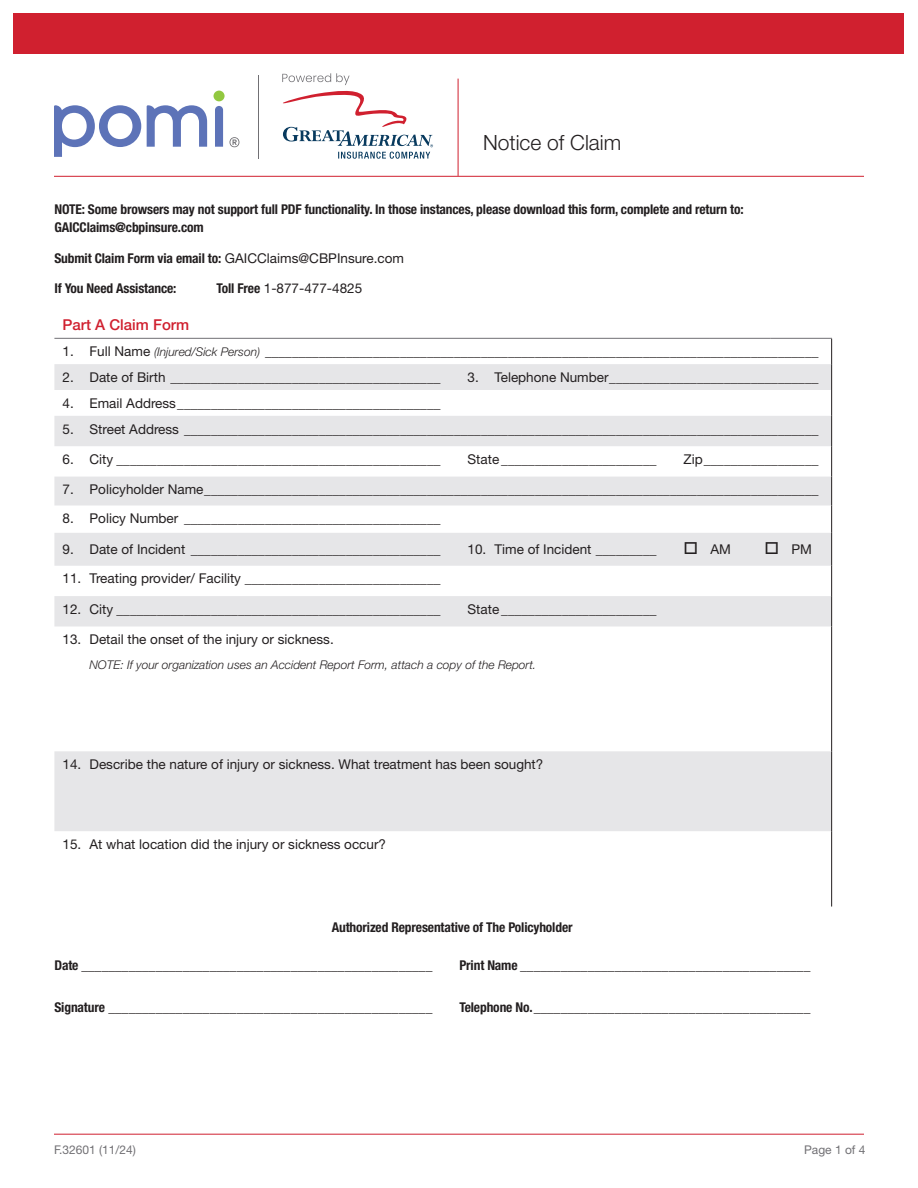
<style>
.page{position:relative;width:918px;height:1188px;background:#fff}
.page>*{position:absolute;margin:0;border:0;box-sizing:border-box;transform-origin:0 0}
.t1{font:300 21px "Helvetica Neue LT Std";color:#231f20}
.t2{font:500 15px "Helvetica Neue LT Std";color:#d0202f}
.t3{font:13.5px "Helvetica Neue LT Std";color:#231f20}
.t4{font:700 condensed 13.5px/18px "Helvetica Neue LT Std";letter-spacing:-.01em;color:#231f20}
.t5{font:italic 300 12px "Helvetica Neue LT Std";color:#231f20}
.t6{font:12px "Helvetica Neue LT Std";color:#717074}
.s1{font-weight:400;font-stretch:normal}
.s2{font-weight:700;font-stretch:condensed}
.s3{font-weight:300;font-style:italic;font-size:12px}
</style>
<div class="page">
<div style="left:14px;top:14px;width:890px;height:40px;background:#d0202f"></div>
<hr style="left:54px;top:1134px;width:810px;height:1px;background:#d0202f">
<hr style="left:54px;top:176px;width:810px;height:1px;background:#d0202f">
<hr style="left:458px;top:79px;width:1px;height:97px;background:#d0202f">
<svg style="left:282px;top:73px;width:151px;height:86px"></svg>
<hr style="left:258px;top:76px;width:1px;height:83px;background:#717074">
<svg style="left:215px;top:106px;width:8px;height:41px"></svg>
<div style="left:214px;top:91px;width:11px;height:10px;background:#92c840;border-radius:50%"></div>
<svg style="left:147px;top:105px;width:60px;height:42px"></svg>
<svg style="left:54px;top:105px;width:87px;height:52px"></svg>
<svg style="left:230px;top:137px;width:9px;height:10px"></svg>
<svg style="left:54px;top:364px;width:777px;height:467px"></svg>
<hr style="left:54px;top:338px;width:656px;height:1px;background:#717074">
<svg style="left:831px;top:339px;width:1px;height:77px"></svg>
<hr style="left:831px;top:416px;width:1px;height:30px;background:#231f20">
<hr style="left:831px;top:533px;width:1px;height:33px;background:#231f20">
<hr style="left:831px;top:566px;width:1px;height:30px;background:#231f20">
<hr style="left:831px;top:596px;width:1px;height:30px;background:#231f20">
<hr style="left:831px;top:626px;width:1px;height:125px;background:#231f20">
<hr style="left:831px;top:751px;width:1px;height:80px;background:#231f20">
<hr style="left:831px;top:831px;width:1px;height:76px;background:#231f20">
<hr style="left:831px;top:446px;width:1px;height:31px;background:#231f20">
<svg style="left:831px;top:477px;width:1px;height:56px"></svg>
<hr style="left:710px;top:338px;width:61px;height:1px;background:#717074">
<hr style="left:771px;top:338px;width:61px;height:1px;background:#717074">
<h1 class="t1" style="left:483px;top:129px;width:140px">Notice of Claim</h1>
<p class="t4" style="left:54px;top:200px;width:691px">NOTE: Some browsers may not support full PDF functionality. In those instances, please download this form, complete and return to:<br>GAICClaims@cbpinsure.com</p>
<p class="t4" style="left:54px;top:249px;width:351px">Submit Claim Form via email to: <span class="s1">GAICClaims@CBPInsure.com</span></p>
<p class="t4" style="left:54px;top:279px;width:124px">If You Need Assistance:</p>
<p class="t3" style="left:216px;top:280px;width:147px"><span class="s2">Toll Free</span> 1-877-477-4825</p>
<p class="t2" style="left:63px;top:316px;width:128px">Part A Claim Form</p>
<p class="t3" style="left:63px;top:343px;width:758px">1. Full Name <span class="s3">(Injured/Sick Person)</span> __________________________________________________________________________________</p>
<p class="t3" style="left:63px;top:369px;width:379px">2. Date of Birth ________________________________________</p>
<p class="t3" style="left:468px;top:369px;width:352px">3. Telephone Number_______________________________</p>
<p class="t3" style="left:63px;top:395px;width:379px">4. Email Address_______________________________________</p>
<p class="t3" style="left:63px;top:421px;width:757px">5. Street Address ______________________________________________________________________________________________</p>
<p class="t3" style="left:63px;top:451px;width:379px">6. City ________________________________________________</p>
<p class="t3" style="left:468px;top:451px;width:190px">State _______________________</p>
<p class="t3" style="left:684px;top:451px;width:136px">Zip_________________</p>
<p class="t3" style="left:63px;top:481px;width:757px">7. Policyholder Name___________________________________________________________________________________________</p>
<p class="t3" style="left:63px;top:510px;width:379px">8. Policy Number ______________________________________</p>
<p class="t3" style="left:63px;top:541px;width:379px">9. Date of Incident _____________________________________</p>
<p class="t3" style="left:468px;top:541px;width:190px">10. Time of Incident _________</p>
<p class="t3" style="left:684px;top:541px;width:49px">□ AM</p>
<p class="t3" style="left:765px;top:541px;width:49px">□ PM</p>
<p class="t3" style="left:63px;top:571px;width:379px">11. Treating provider/ Facility _____________________________</p>
<p class="t3" style="left:63px;top:601px;width:379px">12. City ________________________________________________</p>
<p class="t3" style="left:468px;top:601px;width:190px">State _______________________</p>
<p class="t3" style="left:63px;top:631px;width:273px">13. Detail the onset of the injury or sickness.</p>
<p class="t5" style="left:90px;top:658px;width:448px">NOTE: If your organization uses an Accident Report Form, attach a copy of the Report.</p>
<p class="t3" style="left:63px;top:756px;width:482px">14. Describe the nature of injury or sickness. What treatment has been sought?</p>
<p class="t3" style="left:63px;top:836px;width:325px">15. At what location did the injury or sickness occur?</p>
<p class="t4" style="left:332px;top:918px;width:242px">Authorized Representative of The Policyholder</p>
<p class="t3" style="left:54px;top:957px;width:379px"><span class="s2">Date</span> ____________________________________________________</p>
<p class="t3" style="left:459px;top:957px;width:352px"><span class="s2">Print Name</span> ___________________________________________</p>
<p class="t3" style="left:54px;top:999px;width:379px"><span class="s2">Signature</span> ________________________________________________</p>
<p class="t3" style="left:459px;top:999px;width:352px"><span class="s2">Telephone No.</span>_________________________________________</p>
<p class="t6" style="left:54px;top:1142px;width:83px">F.32601 (11/24)</p>
<p class="t6" style="left:804px;top:1142px;width:63px">Page 1 of 4</p>
</div>
